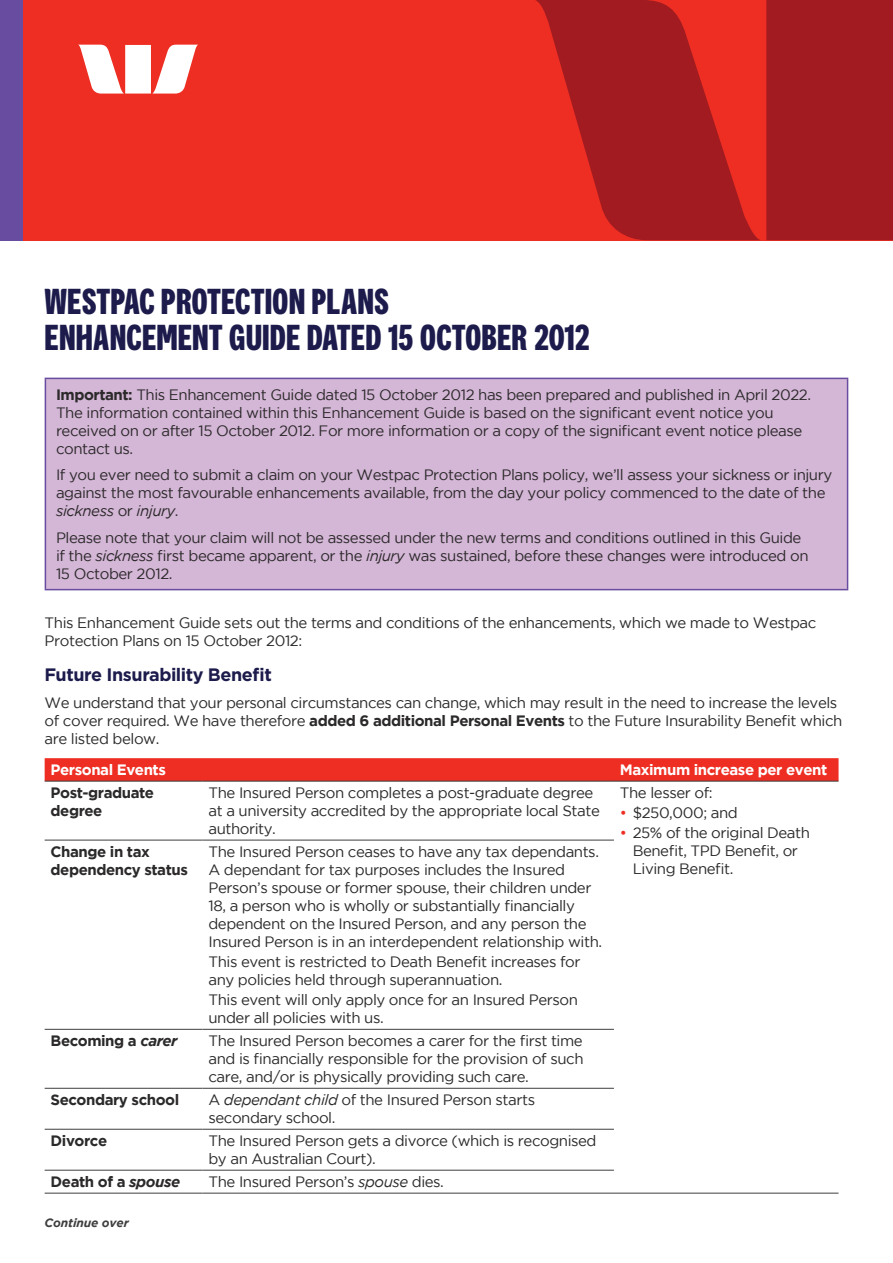
<style>
.page{position:relative;width:893px;height:1263px;background:#fff}
.page>*{position:absolute;margin:0;border:0;box-sizing:border-box;transform-origin:0 0}
.TH1{font:700 36px/36px "Westpac";color:#1c1b4c}
.TH3{font:700 18px "Gotham";letter-spacing:-.025em;color:#1c1b4c}
.Body{font:15px/18px "Gotham";letter-spacing:-.03em;color:#2b292a}
.Body-2{font:700 15px/18px "Gotham";letter-spacing:-.03em;color:#2b292a}
.Body-3{font:700 15px "Gotham";letter-spacing:-.03em;color:#fff}
.t1{font:italic 700 12px "Gotham";letter-spacing:-.01em;color:#3e3e3f}
.s1{font-weight:700}
.s2{font-style:italic}
.s3{color:#ee2e22}
</style>
<div class="page">
<div style="left:0;top:0;width:893px;height:240px;background:#ee2e22"></div>
<svg style="left:535px;top:0;width:358px;height:240px;fill:#a21b20"></svg>
<svg style="left:79px;top:45px;width:119px;height:49px"></svg>
<div style="left:0;top:0;width:22px;height:240px;background:#674c9f"></div>
<div style="left:45px;top:378px;width:803px;height:212px;background:#d4b6d6"></div>
<hr style="left:45px;top:378px;width:803px;height:1px;background:#674c9f">
<hr style="left:45px;top:379px;width:1px;height:210px;background:#674c9f">
<hr style="left:847px;top:379px;width:1px;height:210px;background:#674c9f">
<hr style="left:45px;top:589px;width:803px;height:1px;background:#674c9f">
<svg style="left:45px;top:758px;width:793px;height:23px;background:#eb2f24"></svg>
<hr style="left:45px;top:781px;width:157px;height:1px;background:#3e3e3f">
<hr style="left:202px;top:781px;width:412px;height:1px;background:#3e3e3f">
<hr style="left:614px;top:781px;width:224px;height:1px;background:#3e3e3f">
<hr style="left:45px;top:840px;width:157px;height:1px;background:#3e3e3f">
<hr style="left:202px;top:840px;width:412px;height:1px;background:#3e3e3f">
<hr style="left:45px;top:1029px;width:157px;height:1px;background:#3e3e3f">
<hr style="left:202px;top:1029px;width:412px;height:1px;background:#3e3e3f">
<hr style="left:45px;top:1088px;width:157px;height:1px;background:#3e3e3f">
<hr style="left:202px;top:1088px;width:412px;height:1px;background:#3e3e3f">
<hr style="left:45px;top:1129px;width:157px;height:1px;background:#3e3e3f">
<hr style="left:202px;top:1129px;width:412px;height:1px;background:#3e3e3f">
<hr style="left:45px;top:1170px;width:157px;height:1px;background:#3e3e3f">
<hr style="left:202px;top:1170px;width:412px;height:1px;background:#3e3e3f">
<hr style="left:45px;top:1193px;width:157px;height:1px;background:#3e3e3f">
<hr style="left:202px;top:1193px;width:412px;height:1px;background:#3e3e3f">
<hr style="left:614px;top:1193px;width:224px;height:1px;background:#3e3e3f">
<p class="TH1" style="left:45px;top:283px;width:547px">WESTPAC PROTECTION PLANS<br>ENHANCEMENT GUIDE DATED 15 OCTOBER 2012</p>
<p class="Body" style="left:56px;top:385px;width:757px"><span class="s1">Important:</span> This Enhancement Guide dated 15 October 2012 has been prepared and published in April 2022.<br>The information contained within this Enhancement Guide is based on the significant event notice you received on or after 15 October 2012. For more information or a copy of the significant event notice please contact us.</p>
<p class="Body" style="left:56px;top:466px;width:778px">If you ever need to submit a claim on your Westpac Protection Plans policy, we’ll assess your sickness or injury against the most favourable enhancements available, from the day your policy commenced to the date of the <span class="s2">sickness</span> or <span class="s2">injury</span>.</p>
<p class="Body" style="left:56px;top:528px;width:754px">Please note that your claim will not be assessed under the new terms and conditions outlined in this Guide if the <span class="s2">sickness</span> first became apparent, or the <span class="s2">injury</span> was sustained, before these changes were introduced on<br>15 October 2012.</p>
<p class="Body" style="left:45px;top:613px;width:773px">This Enhancement Guide sets out the terms and conditions of the enhancements, which we made to Westpac<br>Protection Plans on 15 October 2012:</p>
<p class="TH3" style="left:45px;top:663px;width:229px">Future Insurability Benefit</p>
<p class="Body" style="left:45px;top:693px;width:799px">We understand that your personal circumstances can change, which may result in the need to increase the levels of cover required. We have therefore <span class="s1">added 6 additional Personal Events</span> to the Future Insurability Benefit which are listed below.</p>
<p class="Body-3" style="left:51px;top:761px;width:117px">Personal Events</p>
<p class="Body-3" style="left:620px;top:761px;width:209px">Maximum increase per event</p>
<p class="Body-2" style="left:51px;top:783px;width:105px">Post-graduate degree</p>
<p class="Body" style="left:208px;top:783px;width:393px">The Insured Person completes a post-graduate degree at a university accredited by the appropriate local State authority.</p>
<p class="Body" style="left:620px;top:783px;width:94px">The lesser of:</p>
<p class="Body" style="left:620px;top:804px;width:119px"><span class="s3">•</span> $250,000; and</p>
<p class="Body" style="left:633px;top:824px;width:179px;text-indent:-13px"><span class="s3">•</span> 25% of the original Death<br>Benefit, TPD Benefit, or<br>Living Benefit.</p>
<p class="Body-2" style="left:51px;top:842px;width:139px">Change in tax dependency status</p>
<p class="Body" style="left:208px;top:842px;width:395px">The Insured Person ceases to have any tax dependants.<br>A dependant for tax purposes includes the Insured Person’s spouse or former spouse, their children under 18, a person who is wholly or substantially financially dependent on the Insured Person, and any person the Insured Person is in an interdependent relationship with.</p>
<p class="Body" style="left:208px;top:953px;width:373px">This event is restricted to Death Benefit increases for any policies held through superannuation.</p>
<p class="Body" style="left:208px;top:991px;width:371px">This event will only apply once for an Insured Person under all policies with us.</p>
<p class="Body-2" style="left:51px;top:1031px;width:128px">Becoming a <span class="s2">carer</span></p>
<p class="Body" style="left:208px;top:1032px;width:377px;text-align:justify">The Insured Person becomes a carer for the first time and is financially responsible for the provision of such care, and/or is physically providing such care.</p>
<p class="Body-2" style="left:51px;top:1090px;width:130px">Secondary school</p>
<p class="Body" style="left:208px;top:1091px;width:328px">A <span class="s2">dependant child</span> of the Insured Person starts secondary school.</p>
<p class="Body-2" style="left:51px;top:1131px;width:58px">Divorce</p>
<p class="Body" style="left:208px;top:1132px;width:390px">The Insured Person gets a divorce (which is recognised by an Australian Court).</p>
<p class="Body-2" style="left:51px;top:1172px;width:131px">Death of a <span class="s2">spouse</span></p>
<p class="Body" style="left:208px;top:1172px;width:237px">The Insured Person’s <span class="s2">spouse</span> dies.</p>
<p class="t1" style="left:45px;top:1216px;width:86px">Continue over</p>
</div>
